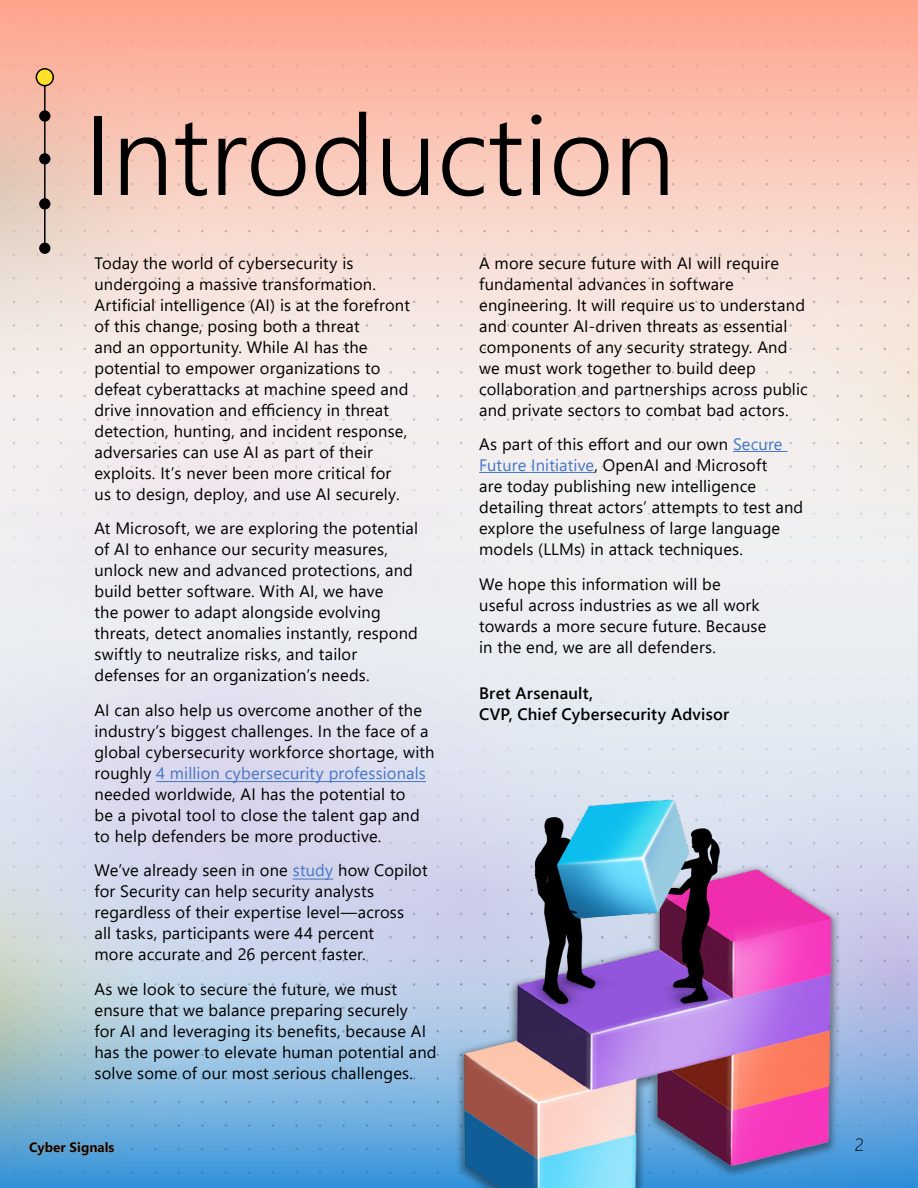
<style>
.page{position:relative;width:918px;height:1188px;background:#fff}
.page>*{position:absolute;margin:0;border:0;box-sizing:border-box;transform-origin:0 0}
.t1{font:300 112.5px "Segoe UI";color:#000}
.t2{font:300 18px "Segoe UI";color:#000}
.t3{font:16.5px/21px "Segoe UI";letter-spacing:.01em;color:#000}
.t4{font:600 16.5px/21px "Segoe UI";letter-spacing:.015em;color:#000}
.t5{font:700 13.5px "Segoe UI";color:#000}
.s1{color:#4477c6}
</style>
<div class="page">
<img style="left:0;top:0;width:918px;height:1188px">
<img style="left:278px;top:536px;width:640px;height:652px">
<hr style="left:479px;top:472px;width:115px;height:1px;background:#4477c6">
<hr style="left:733px;top:451px;width:54px;height:1px;background:#4477c6">
<div style="left:39px;top:153px;width:11px;height:12px;background:#000;border-radius:50%"></div>
<hr style="left:44px;top:79px;width:2px;height:169px;background:#000">
<div style="left:39px;top:243px;width:11px;height:11px;background:#000;border-radius:50%"></div>
<div style="left:39px;top:110px;width:11px;height:12px;background:#000;border-radius:50%"></div>
<div style="left:39px;top:198px;width:11px;height:12px;background:#000;border-radius:50%"></div>
<svg style="left:36px;top:68px;width:18px;height:18px"></svg>
<hr style="left:156px;top:781px;width:270px;height:1px;background:#4477c6">
<hr style="left:293px;top:879px;width:40px;height:1px;background:#4477c6">
<h2 class="t1" style="left:84px;top:49px;width:593px">Introduction</h2>
<p class="t3" style="left:94px;top:251px;width:317px">Today the world of cybersecurity is undergoing a massive transformation.<br>Artificial intelligence (AI) is at the forefront of this change, posing both a threat<br>and an opportunity. While AI has the potential to empower organizations to defeat cyberattacks at machine speed and drive innovation and efficiency in threat detection, hunting, and incident response, adversaries can use AI as part of their exploits. It’s never been more critical for us to design, deploy, and use AI securely.</p>
<p class="t3" style="left:94px;top:516px;width:325px">At Microsoft, we are exploring the potential of AI to enhance our security measures, unlock new and advanced protections, and build better software. With AI, we have<br>the power to adapt alongside evolving threats, detect anomalies instantly, respond swiftly to neutralize risks, and tailor defenses for an organization’s needs.</p>
<p class="t3" style="left:94px;top:698px;width:342px">AI can also help us overcome another of the industry’s biggest challenges. In the face of a global cybersecurity workforce shortage, with roughly <span class="s1">4 million cybersecurity professionals </span>needed worldwide, AI has the potential to<br>be a pivotal tool to close the talent gap and to help defenders be more productive.</p>
<p class="t3" style="left:94px;top:858px;width:335px">We’ve already seen in one <span class="s1">study</span> how Copilot for Security can help security analysts regardless of their expertise level—across<br>all tasks, participants were 44 percent<br>more accurate and 26 percent faster.</p>
<p class="t3" style="left:94px;top:977px;width:344px">As we look to secure the future, we must ensure that we balance preparing securely<br>for AI and leveraging its benefits, because AI has the power to elevate human potential and solve some of our most serious challenges.</p>
<p class="t3" style="left:479px;top:251px;width:330px">A more secure future with AI will require fundamental advances in software engineering. It will require us to understand and counter AI-driven threats as essential components of any security strategy. And we must work together to build deep collaboration and partnerships across public and private sectors to combat bad actors.</p>
<p class="t3" style="left:479px;top:432px;width:326px">As part of this effort and our own <span class="s1">Secure Future Initiative</span>, OpenAI and Microsoft<br>are today publishing new intelligence detailing threat actors’ attempts to test and explore the usefulness of large language models (LLMs) in attack techniques.</p>
<p class="t3" style="left:479px;top:572px;width:289px">We hope this information will be useful across industries as we all work towards a more secure future. Because in the end, we are all defenders.</p>
<p class="t4" style="left:479px;top:681px;width:252px">Bret Arsenault,<br>CVP, Chief Cybersecurity Advisor</p>
<p class="t5" style="left:29px;top:1135px;width:87px">Cyber Signals</p>
<p class="t2" style="left:855px;top:1128px;width:11px">2</p>
</div>
